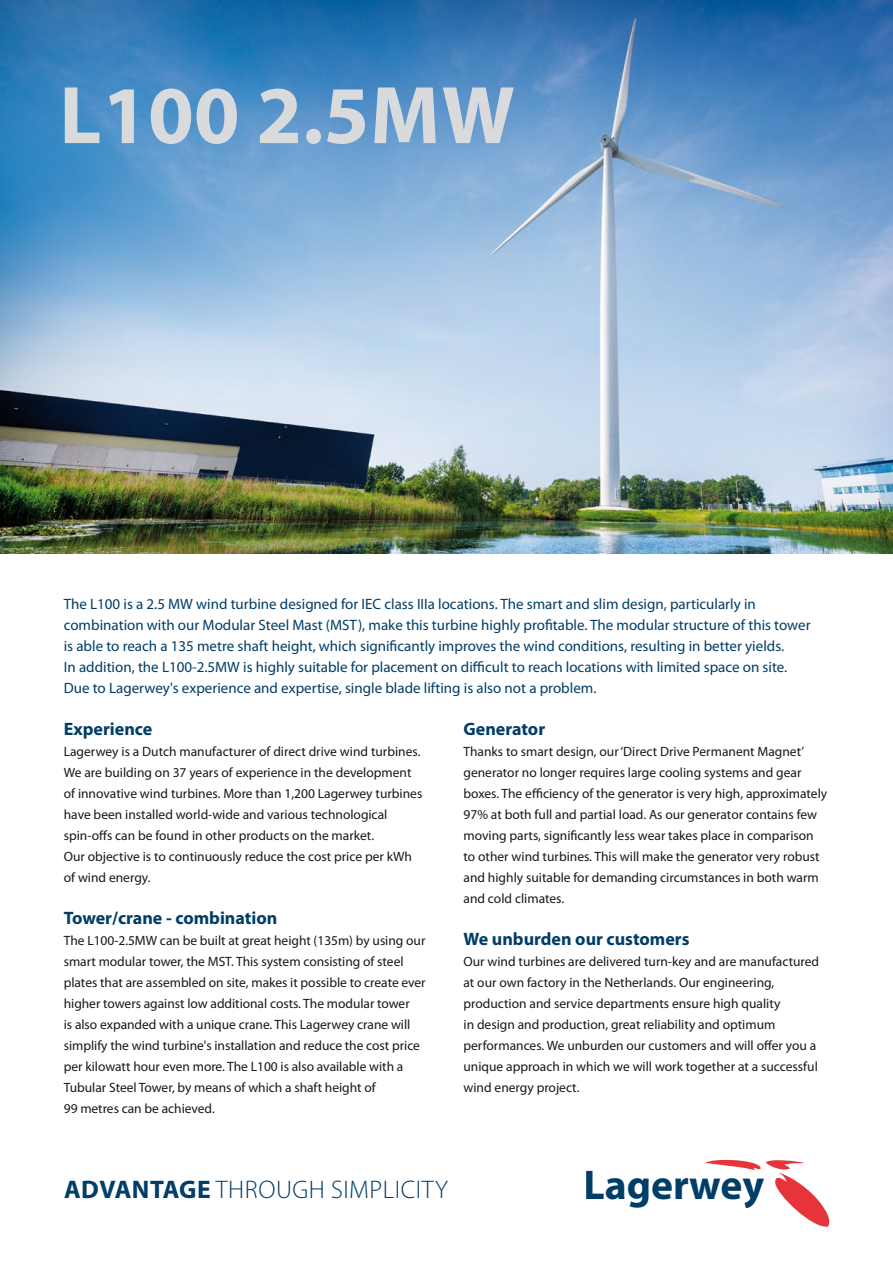
<style>
.page{position:relative;width:893px;height:1263px;background:#fff}
.page>*{position:absolute;margin:0;border:0;box-sizing:border-box;transform-origin:0 0}
.t1{font:700 82.5px "Myriad Pro";letter-spacing:.01em;color:#d9dadb}
.t2{font:700 41.7px "Myriad Pro";color:#003d67}
.t3{font:300 25.5px "Myriad Pro";letter-spacing:.02em;color:#003d67}
.t4{font:700 18px "Myriad Pro";color:#003d67}
.t5{font:15px/21px "Myriad Pro";color:#003d67}
.t6{font:13.5px/21px "Myriad Pro";color:#1a171c}
.s1{font-weight:700}
</style>
<div class="page">
<img style="left:0;top:0;width:893px;height:554px">
<svg style="left:705px;top:1160px;width:124px;height:67px"></svg>
<h1 class="t1" style="left:59px;top:61px;width:457px">L100 2.5MW</h1>
<p class="t5" style="left:64px;top:593px;width:748px">The L100 is a 2.5 MW wind turbine designed for IEC class IIIa locations. The smart and slim design, particularly in combination with our Modular Steel Mast (MST), make this turbine highly profitable. The modular structure of this tower is able to reach a 135 metre shaft height, which significantly improves the wind conditions, resulting in better yields.<br>In addition, the L100-2.5MW is highly suitable for placement on difficult to reach locations with limited space on site.<br>Due to Lagerwey's experience and expertise, single blade lifting is also not a problem.</p>
<h3 class="t4" style="left:64px;top:717px;width:90px">Experience</h3>
<p class="t6" style="left:64px;top:741px;width:360px">Lagerwey is a Dutch manufacturer of direct drive wind turbines.<br>We are building on 37 years of experience in the development of innovative wind turbines. More than 1,200 Lagerwey turbines have been installed world-wide and various technological spin-offs can be found in other products on the market.<br>Our objective is to continuously reduce the cost price per kWh of wind energy.</p>
<h3 class="t4" style="left:64px;top:906px;width:215px">Tower/crane - combination</h3>
<p class="t6" style="left:64px;top:930px;width:363px">The L100-2.5MW can be built at great height (135m) by using our smart modular tower, the MST. This system consisting of steel plates that are assembled on site, makes it possible to create ever higher towers against low additional costs. The modular tower<br>is also expanded with a unique crane. This Lagerwey crane will simplify the wind turbine's installation and reduce the cost price per kilowatt hour even more. The L100 is also available with a Tubular Steel Tower, by means of which a shaft height of<br>99 metres can be achieved.</p>
<h3 class="t4" style="left:463px;top:717px;width:83px">Generator</h3>
<p class="t6" style="left:463px;top:741px;width:365px">Thanks to smart design, our ‘Direct Drive Permanent Magnet’ generator no longer requires large cooling systems and gear boxes. The efficiency of the generator is very high, approximately 97% at both full and partial load. As our generator contains few moving parts, significantly less wear takes place in comparison to other wind turbines. This will make the generator very robust and highly suitable for demanding circumstances in both warm and cold climates.</p>
<h3 class="t4" style="left:463px;top:927px;width:228px">We unburden our customers</h3>
<p class="t6" style="left:463px;top:951px;width:357px">Our wind turbines are delivered turn-key and are manufactured at our own factory in the Netherlands. Our engineering, production and service departments ensure high quality<br>in design and production, great reliability and optimum performances. We unburden our customers and will offer you a unique approach in which we will work together at a successful wind energy project.</p>
<h3 class="t3" style="left:64px;top:1174px;width:385px"><span class="s1">ADVANTAGE</span> THROUGH SIMPLICITY</h3>
<h2 class="t2" style="left:583px;top:1158px;width:182px">Lagerwey</h2>
</div>
